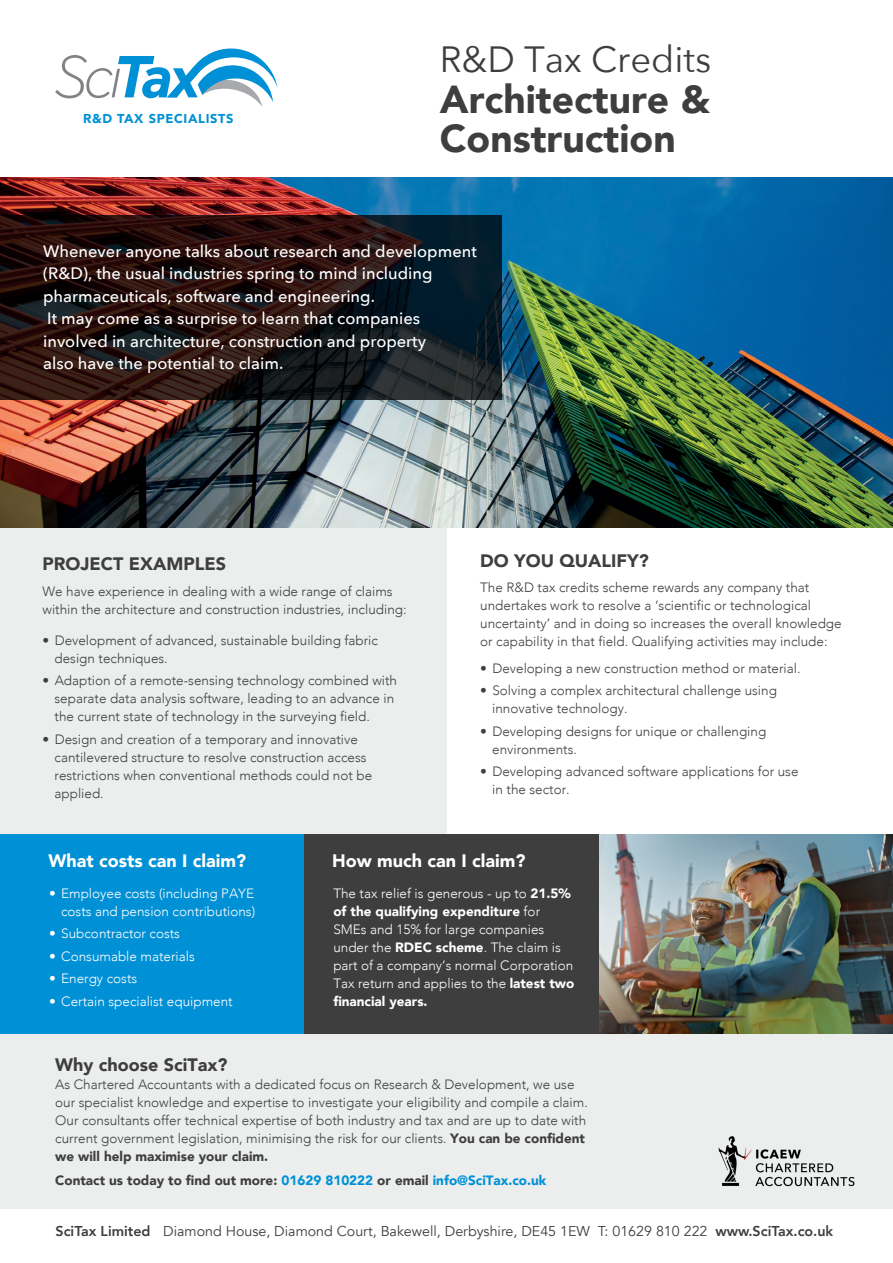
<style>
.page{position:relative;width:893px;height:1263px;background:#fff}
.page>*{position:absolute;margin:0;border:0;box-sizing:border-box;transform-origin:0 0}
.t1{font:900 39px/39px "Avenir";color:#3e3e3f}
.t2{font:36.45px "Avenir Next";color:#3e3e3f}
.t3{font:900 18px "Avenir";color:#3e3e3f}
.t4{font:900 18px "Avenir";color:#fff}
.t5{font:500 16.5px/22.5px "Avenir Next";color:#fff}
.t6{font:14.25px "Avenir";color:#3e3e3f}
.t7{font:300 13.5px/18px "Avenir";color:#3e3e3f}
.t8{font:300 13.5px/18px "Avenir";color:#fff}
.t9{font:900 13.5px "Avenir";color:#3e3e3f}
.t10{font:900 12.9px "Avenir";letter-spacing:.05em;color:#0090d6}
.s1{font-weight:900}
.s2{color:#0090d6}
.s3{font-weight:800}
</style>
<div class="page">
<img style="left:0;top:177px;width:893px;height:351px">
<div style="left:0;top:528px;width:446px;height:307px;background:#ebeeed"></div>
<img style="left:535px;top:834px;width:358px;height:200px">
<div style="left:303px;top:835px;width:296px;height:201px;background:#3e3e3f"></div>
<div style="left:0;top:1034px;width:893px;height:174px;background:#ebeeed"></div>
<div style="left:0;top:835px;width:303px;height:199px;background:#0090d6"></div>
<svg style="left:0;top:215px;width:501px;height:184px"></svg>
<svg style="left:55px;top:48px;width:222px;height:59px"></svg>
<img style="left:718px;top:1136px;width:137px;height:51px">
<p class="t10" style="left:83px;top:108px;width:152px">R&amp;D TAX SPECIALISTS</p>
<h2 class="t2" style="left:440px;top:28px;width:273px">R&amp;D Tax Credits</h2>
<h1 class="t1" style="left:440px;top:79px;width:272px">Architecture &amp;<br>Construction</h1>
<p class="t5" style="left:43px;top:239px;width:435px">Whenever anyone talks about research and development (R&amp;D), the usual industries spring to mind including pharmaceuticals, software and engineering.<br>It may come as a surprise to learn that companies involved in architecture, construction and property<br>also have the potential to claim.</p>
<h3 class="t3" style="left:43px;top:549px;width:185px">PROJECT EXAMPLES</h3>
<p class="t7" style="left:43px;top:582px;width:366px">We have experience in dealing with a wide range of claims within the architecture and construction industries, including:</p>
<p class="t7" style="left:55px;top:631px;width:325px;text-indent:-12px">• Development of advanced, sustainable building fabric design techniques.</p>
<p class="t7" style="left:55px;top:671px;width:344px;text-indent:-12px">• Adaption of a remote-sensing technology combined with separate data analysis software, leading to an advance in the current state of technology in the surveying field.</p>
<p class="t7" style="left:55px;top:730px;width:319px;text-indent:-12px">• Design and creation of a temporary and innovative cantilevered structure to resolve construction access restrictions when conventional methods could not be applied.</p>
<h3 class="t3" style="left:480px;top:545px;width:170px">DO YOU QUALIFY?</h3>
<p class="t7" style="left:480px;top:578px;width:363px">The R&amp;D tax credits scheme rewards any company that undertakes work to resolve a ‘scientific or technological uncertainty’ and in doing so increases the overall knowledge or capability in that field. Qualifying activities may include:</p>
<p class="t7" style="left:480px;top:659px;width:322px">• Developing a new construction method or material.</p>
<p class="t7" style="left:492px;top:682px;width:286px;text-indent:-12px">• Solving a complex architectural challenge using innovative technology.</p>
<p class="t7" style="left:492px;top:722px;width:276px;text-indent:-12px">• Developing designs for unique or challenging environments.</p>
<p class="t7" style="left:492px;top:763px;width:308px;text-indent:-12px">• Developing advanced software applications for use in the sector.</p>
<h3 class="t4" style="left:48px;top:845px;width:199px">What costs can I claim?</h3>
<p class="t8" style="left:49px;top:884px;width:208px;text-align:right">• Employee costs (including PAYE costs and pension contributions)</p>
<p class="t8" style="left:49px;top:925px;width:132px">• Subcontractor costs</p>
<p class="t8" style="left:49px;top:947px;width:147px">• Consumable materials</p>
<p class="t8" style="left:49px;top:970px;width:90px">• Energy costs</p>
<p class="t8" style="left:49px;top:992px;width:185px">• Certain specialist equipment</p>
<h3 class="t4" style="left:332px;top:845px;width:195px">How much can I claim?</h3>
<p class="t8" style="left:333px;top:884px;width:243px">The tax relief is generous - up to <span class="s1">21.5% of the qualifying expenditure</span> for SMEs and 15% for large companies under the <span class="s1">RDEC scheme</span>. The claim is part of a company’s normal Corporation Tax return and applies to the <span class="s1">latest two financial years.</span></p>
<h3 class="t3" style="left:55px;top:1049px;width:174px">Why choose SciTax?</h3>
<p class="t7" style="left:55px;top:1075px;width:534px">As Chartered Accountants with a dedicated focus on Research &amp; Development, we use our specialist knowledge and expertise to investigate your eligibility and compile a claim.<br>Our consultants offer technical expertise of both industry and tax and are up to date with current government legislation, minimising the risk for our clients. <span class="s1">You can be confident we will help maximise your claim.</span></p>
<p class="t9" style="left:55px;top:1168px;width:493px">Contact us today to find out more: <span class="s2">01629 810222</span> or email <span class="s2">info@SciTax.co.uk</span></p>
<p class="t6" style="left:56px;top:1222px;width:779px"><span class="s3">SciTax Limited</span> Diamond House, Diamond Court, Bakewell, Derbyshire, DE45 1EW T: 01629 810 222 <span class="s3">www.SciTax.co.uk</span></p>
</div>
